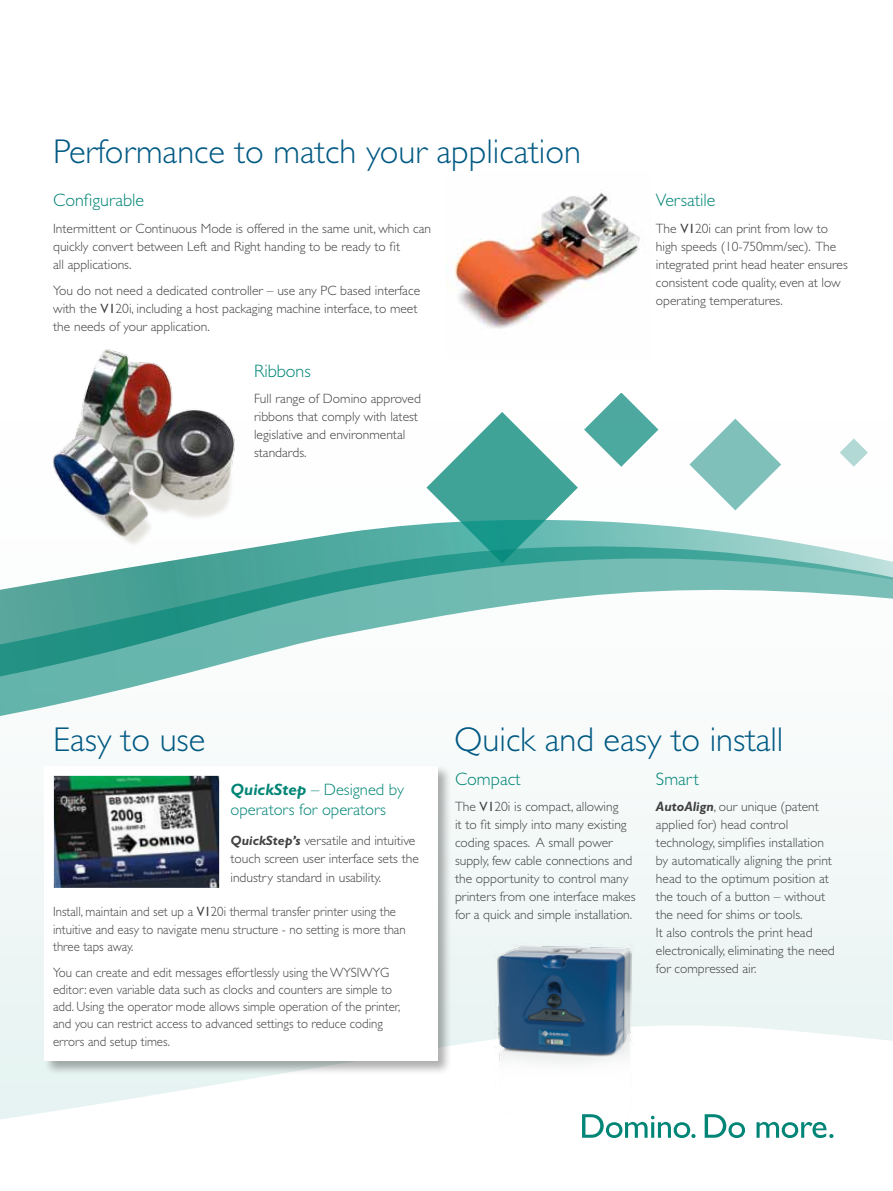
<style>
.page{position:relative;width:893px;height:1191px;background:#fff}
.page>*{position:absolute;margin:0;border:0;box-sizing:border-box;transform-origin:0 0}
.t1{font:300 34.5px "Gill Sans";color:#005983}
.t2{font:300 18px "Gill Sans";color:#008576}
.t3{font:300 16.5px/19.5px "Gill Sans";color:#008576}
.t4{font:300 13.5px/18px "Gill Sans";color:#414042}
.t5{font:300 13.5px/17.2px "Gill Sans";color:#414042;scale:.95 1}
.s1{font-weight:400}
.s2{font-weight:700;font-style:italic}
</style>
<div class="page">
<svg style="left:0;top:1019px;width:893px;height:118px"></svg>
<svg style="left:689px;top:418px;width:92px;height:59px"></svg>
<svg style="left:437px;top:412px;width:130px;height:65px"></svg>
<svg style="left:840px;top:438px;width:28px;height:29px"></svg>
<svg style="left:426px;top:477px;width:343px;height:31px"></svg>
<svg style="left:0;top:508px;width:893px;height:208px"></svg>
<svg style="left:584px;top:394px;width:74px;height:73px"></svg>
<svg style="left:582px;top:1114px;width:251px;height:24px"></svg>
<img style="left:26px;top:349px;width:241px;height:205px">
<img style="left:446px;top:192px;width:194px;height:137px">
<img style="left:495px;top:943px;width:139px;height:192px">
<div style="left:43px;top:764px;width:410px;height:311px;background:#000;opacity:.32"></div>
<div style="left:45px;top:766px;width:393px;height:294px;background:#fff"></div>
<img style="left:54px;top:776px;width:165px;height:112px">
<h1 class="t1" style="left:53px;top:132px;width:529px">Performance to match your application</h1>
<h2 class="t2" style="left:53px;top:190px;width:92px">Configurable</h2>
<p class="t4" style="left:53px;top:219px;width:379px">Intermittent or Continuous Mode is offered in the same unit, which can quickly convert between Left and Right handing to be ready to fit<br>all applications.</p>
<p class="t4" style="left:53px;top:282px;width:368px">You do not need a dedicated controller – use any PC based interface with the <span class="s1">V1</span>20i, including a host packaging machine interface, to meet the needs of your application.</p>
<h2 class="t2" style="left:254px;top:361px;width:58px">Ribbons</h2>
<p class="t4" style="left:254px;top:390px;width:168px">Full range of Domino approved ribbons that comply with latest legislative and environmental standards.</p>
<h2 class="t2" style="left:656px;top:190px;width:61px">Versatile</h2>
<p class="t4" style="left:656px;top:219px;width:193px">The <span class="s1">V1</span>20i can print from low to high speeds (10-750mm/sec). The integrated print head heater ensures consistent code quality, even at low operating temperatures.</p>
<h1 class="t1" style="left:53px;top:720px;width:154px">Easy to use</h1>
<p class="t3" style="left:230px;top:780px;width:175px"><span class="s2">QuickStep</span> – Designed by operators for operators</p>
<p class="t4" style="left:230px;top:832px;width:190px"><span class="s2">QuickStep’s</span> versatile and intuitive touch screen user interface sets the industry standard in usability.</p>
<p class="t5" style="left:53px;top:903px;width:373px">Install, maintain and set up a <span class="s1">V1</span>20i thermal transfer printer using the intuitive and easy to navigate menu structure - no setting is more than three taps away.</p>
<p class="t5" style="left:53px;top:963px;width:367px">You can create and edit messages effortlessly using the WYSIWYG editor: even variable data such as clocks and counters are simple to add. Using the operator mode allows simple operation of the printer, and you can restrict access to advanced settings to reduce coding errors and setup times.</p>
<h1 class="t1" style="left:454px;top:720px;width:331px">Quick and easy to install</h1>
<h2 class="t2" style="left:455px;top:768px;width:67px">Compact</h2>
<p class="t4" style="left:455px;top:798px;width:182px">The <span class="s1">V1</span>20i is compact, allowing<br>it to fit simply into many existing coding spaces. A small power supply, few cable connections and the opportunity to control many printers from one interface makes for a quick and simple installation.</p>
<h2 class="t2" style="left:656px;top:768px;width:44px">Smart</h2>
<p class="t4" style="left:656px;top:798px;width:180px"><span class="s2">AutoAlign</span>, our unique (patent applied for) head control technology, simplifies installation by automatically aligning the print head to the optimum position at the touch of a button – without the need for shims or tools.<br>It also controls the print head electronically, eliminating the need for compressed air.</p>
</div>
